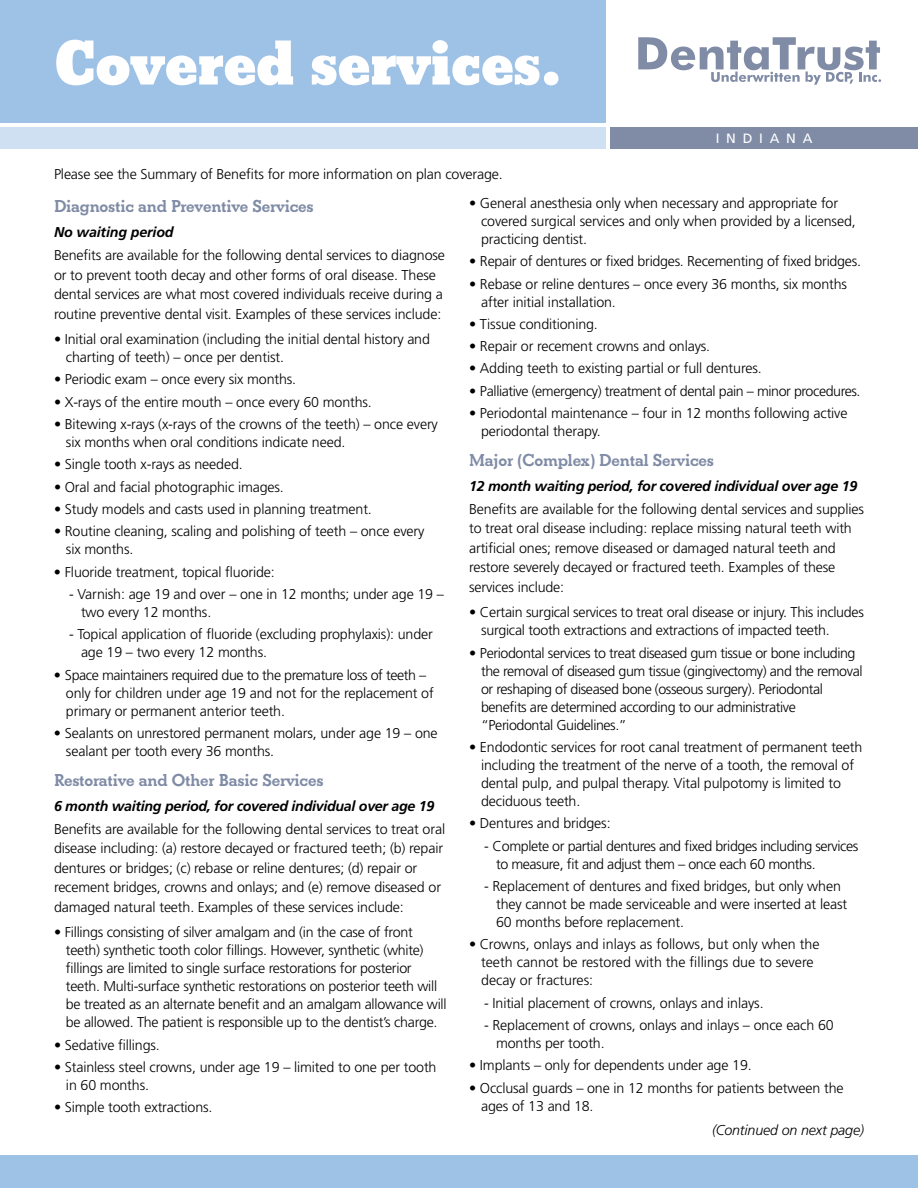
<style>
.page{position:relative;width:918px;height:1188px;background:#fff}
.page>*{position:absolute;margin:0;border:0;box-sizing:border-box;transform-origin:0 0}
.t1{font:800 66px "Beton EFOP";color:#fff}
.t2{font:700 18px "Beton EFOP";letter-spacing:-.01em;color:#808ca6}
.t3{font:300 14.25px/18px "Frutiger LT Std";letter-spacing:-.01em;color:#000}
.t4{font:300 14.25px/18px "Frutiger LT Std";letter-spacing:-.03em;color:#000}
.t5{font:italic 700 14.25px "Frutiger LT Std";letter-spacing:-.02em;color:#000}
.t6{font:italic 300 14.25px "Frutiger LT Std";letter-spacing:-.01em;color:#000}
.t7{font:13.5px "Frutiger LT Std";letter-spacing:.5em;color:#fff}
</style>
<div class="page">
<div style="left:0;top:0;width:606px;height:122px;background:#9ec1e6"></div>
<div style="left:610px;top:127px;width:308px;height:21px;background:#808ca6"></div>
<div style="left:0;top:1156px;width:918px;height:32px;background:#9ec1e6"></div>
<div style="left:0;top:127px;width:606px;height:21px;background:#cee0f2"></div>
<svg style="left:638px;top:37px;width:243px;height:48px"></svg>
<h1 class="t1" style="left:55px;top:24px;width:509px">Covered services.</h1>
<p class="t7" style="left:716px;top:130px;width:98px">INDIANA</p>
<p class="t3" style="left:54px;top:165px;width:450px">Please see the Summary of Benefits for more information on plan coverage.</p>
<p class="t2" style="left:54px;top:196px;width:261px">Diagnostic and Preventive Services</p>
<p class="t5" style="left:54px;top:224px;width:121px">No waiting period</p>
<p class="t3" style="left:54px;top:246px;width:392px;line-height:19.5px">Benefits are available for the following dental services to diagnose or to prevent tooth decay and other forms of oral disease. These dental services are what most covered individuals receive during a routine preventive dental visit. Examples of these services include:</p>
<p class="t3" style="left:66px;top:330px;width:366px;text-indent:-12px">• Initial oral examination (including the initial dental history and charting of teeth) – once per dentist.</p>
<p class="t3" style="left:54px;top:371px;width:244px">• Periodic exam – once every six months.</p>
<p class="t3" style="left:54px;top:393px;width:319px">• X-rays of the entire mouth – once every 60 months.</p>
<p class="t3" style="left:66px;top:415px;width:373px;text-indent:-12px">• Bitewing x-rays (x-rays of the crowns of the teeth) – once every six months when oral conditions indicate need.</p>
<p class="t3" style="left:54px;top:456px;width:190px">• Single tooth x-rays as needed.</p>
<p class="t3" style="left:54px;top:478px;width:231px">• Oral and facial photographic images.</p>
<p class="t3" style="left:54px;top:500px;width:319px">• Study models and casts used in planning treatment.</p>
<p class="t3" style="left:66px;top:523px;width:360px;text-indent:-12px">• Routine cleaning, scaling and polishing of teeth – once every six months.</p>
<p class="t3" style="left:54px;top:563px;width:222px">• Fluoride treatment, topical fluoride:</p>
<p class="t3" style="left:81px;top:585px;width:365px;text-indent:-12px">- Varnish: age 19 and over – one in 12 months; under age 19 – two every 12 months.</p>
<p class="t3" style="left:81px;top:626px;width:353px;text-indent:-12px">- Topical application of fluoride (excluding prophylaxis): under age 19 – two every 12 months.</p>
<p class="t3" style="left:66px;top:666px;width:369px;text-indent:-12px">• Space maintainers required due to the premature loss of teeth – only for children under age 19 and not for the replacement of primary or permanent anterior teeth.</p>
<p class="t3" style="left:66px;top:724px;width:373px;text-indent:-12px">• Sealants on unrestored permanent molars, under age 19 – one sealant per tooth every 36 months.</p>
<p class="t2" style="left:54px;top:770px;width:271px">Restorative and Other Basic Services</p>
<p class="t5" style="left:54px;top:798px;width:382px">6 month waiting period, for covered individual over age 19</p>
<p class="t3" style="left:54px;top:819px;width:393px;line-height:19.5px">Benefits are available for the following dental services to treat oral disease including: (a) restore decayed or fractured teeth; (b) repair dentures or bridges; (c) rebase or reline dentures; (d) repair or recement bridges, crowns and onlays; and (e) remove diseased or damaged natural teeth. Examples of these services include:</p>
<p class="t3" style="left:66px;top:924px;width:382px;text-indent:-12px">• Fillings consisting of silver amalgam and (in the case of front teeth) synthetic tooth color fillings. However, synthetic (white) fillings are limited to single surface restorations for posterior teeth. Multi-surface synthetic restorations on posterior teeth will be treated as an alternate benefit and an amalgam allowance will be allowed. The patient is responsible up to the dentist’s charge.</p>
<p class="t3" style="left:54px;top:1036px;width:107px">• Sedative fillings.</p>
<p class="t3" style="left:66px;top:1058px;width:372px;text-indent:-12px">• Stainless steel crowns, under age 19 – limited to one per tooth in 60 months.</p>
<p class="t3" style="left:54px;top:1098px;width:160px">• Simple tooth extractions.</p>
<p class="t3" style="left:481px;top:194px;width:376px;text-indent:-12px">• General anesthesia only when necessary and appropriate for covered surgical services and only when provided by a licensed, practicing dentist.</p>
<p class="t3" style="left:469px;top:253px;width:393px">• Repair of dentures or fixed bridges. Recementing of fixed bridges.</p>
<p class="t3" style="left:481px;top:275px;width:367px;text-indent:-12px">• Rebase or reline dentures – once every 36 months, six months after initial installation.</p>
<p class="t3" style="left:469px;top:315px;width:130px">• Tissue conditioning.</p>
<p class="t3" style="left:469px;top:337px;width:243px">• Repair or recement crowns and onlays.</p>
<p class="t3" style="left:469px;top:360px;width:294px">• Adding teeth to existing partial or full dentures.</p>
<p class="t4" style="left:469px;top:382px;width:393px">• Palliative (emergency) treatment of dental pain – minor procedures.</p>
<p class="t3" style="left:481px;top:404px;width:368px;text-indent:-12px">• Periodontal maintenance – four in 12 months following active periodontal therapy.</p>
<p class="t2" style="left:469px;top:450px;width:246px">Major (Complex) Dental Services</p>
<p class="t5" style="left:469px;top:478px;width:390px">12 month waiting period, for covered individual over age 19</p>
<p class="t3" style="left:469px;top:499px;width:396px;line-height:19.5px">Benefits are available for the following dental services and supplies to treat oral disease including: replace missing natural teeth with artificial ones; remove diseased or damaged natural teeth and restore severely decayed or fractured teeth. Examples of these services include:</p>
<p class="t3" style="left:481px;top:604px;width:384px;text-indent:-12px">• Certain surgical services to treat oral disease or injury. This includes surgical tooth extractions and extractions of impacted teeth.</p>
<p class="t4" style="left:481px;top:644px;width:383px;text-indent:-12px">• Periodontal services to treat diseased gum tissue or bone including the removal of diseased gum tissue (gingivectomy) and the removal or reshaping of diseased bone (osseous surgery). Periodontal benefits are determined according to our administrative “Periodontal Guidelines.”</p>
<p class="t3" style="left:481px;top:738px;width:383px;text-indent:-12px">• Endodontic services for root canal treatment of permanent teeth including the treatment of the nerve of a tooth, the removal of dental pulp, and pulpal therapy. Vital pulpotomy is limited to deciduous teeth.</p>
<p class="t3" style="left:469px;top:815px;width:143px">• Dentures and bridges:</p>
<p class="t4" style="left:496px;top:837px;width:364px;text-indent:-12px">- Complete or partial dentures and fixed bridges including services to measure, fit and adjust them – once each 60 months.</p>
<p class="t3" style="left:496px;top:877px;width:353px;text-indent:-12px">- Replacement of dentures and fixed bridges, but only when they cannot be made serviceable and were inserted at least<br>60 months before replacement.</p>
<p class="t3" style="left:481px;top:936px;width:340px;text-indent:-12px">• Crowns, onlays and inlays as follows, but only when the teeth cannot be restored with the fillings due to severe decay or fractures:</p>
<p class="t3" style="left:484px;top:994px;width:281px">- Initial placement of crowns, onlays and inlays.</p>
<p class="t3" style="left:496px;top:1016px;width:339px;text-indent:-12px">- Replacement of crowns, onlays and inlays – once each 60 months per tooth.</p>
<p class="t3" style="left:469px;top:1057px;width:284px">• Implants – only for dependents under age 19.</p>
<p class="t3" style="left:481px;top:1079px;width:364px;text-indent:-12px">• Occlusal guards – one in 12 months for patients between the ages of 13 and 18.</p>
<p class="t6" style="left:712px;top:1122px;width:153px">(Continued on next page)</p>
</div>
